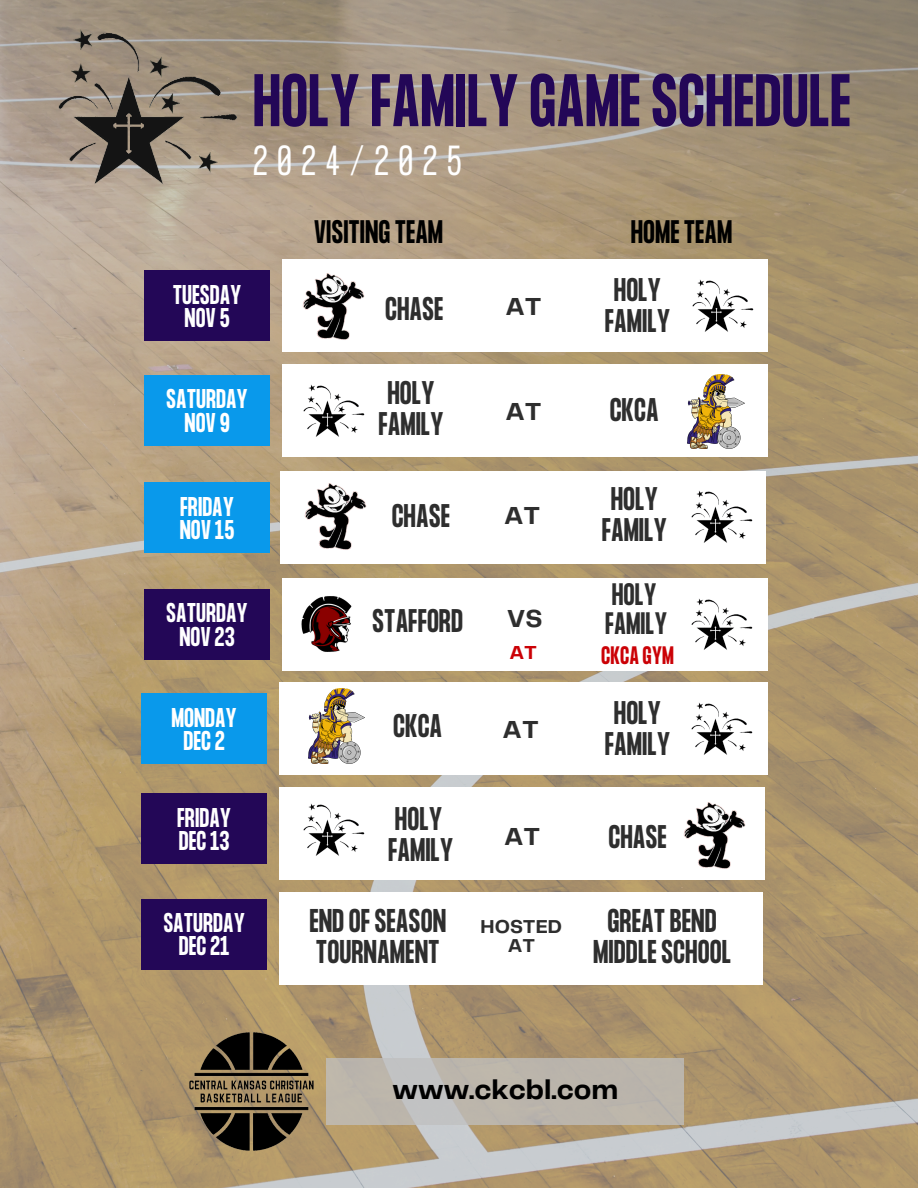
<style>
.page{position:relative;width:918px;height:1188px;background:#fff}
.page>*{position:absolute;margin:0;border:0;box-sizing:border-box;transform-origin:0 0}
.t1{font:700 64.95px "Formula Condensed";color:#230757}
.t2{font:36.75px "Formula Condensed";letter-spacing:.25em;color:#fff}
.t3{font:700 28.8px/31.5px "Formula Condensed";color:#2e2e2e}
.t4{font:700 28.65px/31.5px "Formula Condensed";color:#2e2e2e;text-align:center}
.t5{font:700 28.5px "Formula Condensed";color:#000}
.t6{font:700 28.05px "Telegraf";color:#000}
.t7{font:700 27.15px/29.2px "Formula Condensed";color:#2e2e2e}
.t8{font:700 25.65px "Telegraf";color:#2e2e2e}
.t9{font:700 23.7px/23.5px "Formula Condensed";color:#fff;text-align:center}
.t10{font:700 22.05px "Formula Condensed";color:#cb0106}
.t11{font:700 19.5px "Telegraf";color:#cb0106}
.t12{font:700 19.35px "Telegraf";color:#2e2e2e}
</style>
<div class="page">
<img style="left:0;top:0;width:918px;height:1188px">
<div style="left:282px;top:260px;width:486px;height:92px;background:#fff"></div>
<div style="left:282px;top:364px;width:486px;height:92px;background:#fff"></div>
<div style="left:282px;top:578px;width:486px;height:93px;background:#fff"></div>
<div style="left:279px;top:787px;width:486px;height:93px;background:#fff"></div>
<div style="left:279px;top:682px;width:489px;height:93px;background:#fff"></div>
<img style="left:308px;top:689px;width:57px;height:74px">
<img style="left:693px;top:279px;width:61px;height:53px">
<img style="left:304px;top:385px;width:61px;height:52px">
<img style="left:692px;top:598px;width:60px;height:52px">
<img style="left:301px;top:596px;width:51px;height:56px">
<img style="left:302px;top:273px;width:63px;height:67px">
<div style="left:144px;top:270px;width:126px;height:71px;background:#230757"></div>
<div style="left:144px;top:375px;width:126px;height:70px;background:#0999eb"></div>
<div style="left:144px;top:482px;width:126px;height:71px;background:#0999eb"></div>
<div style="left:144px;top:589px;width:126px;height:71px;background:#230757"></div>
<div style="left:141px;top:693px;width:126px;height:71px;background:#0999eb"></div>
<div style="left:141px;top:793px;width:126px;height:71px;background:#230757"></div>
<div style="left:141px;top:899px;width:126px;height:71px;background:#230757"></div>
<img style="left:683px;top:802px;width:63px;height:67px">
<img style="left:57px;top:29px;width:181px;height:157px">
<div style="left:280px;top:471px;width:486px;height:93px;background:#fff"></div>
<img style="left:692px;top:490px;width:60px;height:53px">
<img style="left:692px;top:702px;width:60px;height:53px">
<img style="left:304px;top:804px;width:61px;height:52px">
<img style="left:175px;top:1016px;width:152px;height:152px">
<svg style="left:327px;top:1058px;width:357px;height:67px;fill:#bcb5ab"></svg>
<div style="left:279px;top:892px;width:483px;height:92px;background:#fff"></div>
<img style="left:688px;top:374px;width:56px;height:75px">
<img style="left:304px;top:483px;width:63px;height:67px">
<p class="t1" style="left:253px;top:68px;width:600px">HOLY FAMILY GAME SCHEDULE</p>
<h5 class="t2" style="left:253px;top:142px;width:211px">2024/2025</h5>
<p class="t9" style="left:173px;top:285px;width:70px">TUESDAY<br>NOV 5</p>
<h3 class="t9" style="left:166px;top:389px;width:83px">SATURDAY<br>NOV 9</h3>
<h5 class="t9" style="left:180px;top:497px;width:56px;text-align:left">FRIDAY<br>NOV 15</h5>
<h3 class="t9" style="left:166px;top:604px;width:83px">SATURDAY<br>NOV 23</h3>
<h3 class="t9" style="left:171px;top:708px;width:67px">MONDAY<br>DEC 2</h3>
<p class="t9" style="left:177px;top:808px;width:56px;text-align:left">FRIDAY<br>DEC 13</p>
<h3 class="t5" style="left:314px;top:217px;width:131px">VISITING TEAM</h3>
<h5 class="t4" style="left:385px;top:295px;width:60px">CHASE</h5>
<h3 class="t4" style="left:378px;top:379px;width:67px">HOLY<br>FAMILY</h3>
<p class="t4" style="left:392px;top:503px;width:60px">CHASE</p>
<h2 class="t4" style="left:372px;top:608px;width:92px">STAFFORD</h2>
<h5 class="t4" style="left:393px;top:712px;width:51px">CKCA</h5>
<h3 class="t4" style="left:388px;top:805px;width:67px;text-align:left">HOLY<br>FAMILY</h3>
<h3 class="t8" style="left:505px;top:296px;width:38px">AT</h3>
<p class="t8" style="left:505px;top:400px;width:38px">AT</p>
<p class="t8" style="left:504px;top:505px;width:38px">AT</p>
<h5 class="t8" style="left:507px;top:607px;width:37px">VS</h5>
<h3 class="t5" style="left:631px;top:217px;width:103px">HOMETEAM</h3>
<h5 class="t4" style="left:605px;top:277px;width:67px">HOLY<br>FAMILY</h5>
<h3 class="t4" style="left:610px;top:396px;width:51px">CKCA</h3>
<h3 class="t4" style="left:602px;top:486px;width:67px">HOLY<br>FAMILY</h3>
<p class="t7" style="left:605px;top:582px;width:64px">HOLY<br>FAMILY</p>
<p class="t11" style="left:509px;top:645px;width:29px">AT</p>
<h4 class="t10" style="left:601px;top:644px;width:74px">CKCA GYM</h4>
<h5 class="t8" style="left:503px;top:719px;width:38px">AT</h5>
<h5 class="t8" style="left:504px;top:825px;width:38px">AT</h5>
<h6 class="t4" style="left:605px;top:699px;width:67px">HOLY<br>FAMILY</h6>
<p class="t4" style="left:608px;top:824px;width:60px">CHASE</p>
<h5 class="t9" style="left:163px;top:913px;width:83px">SATURDAY<br>DEC 21</h5>
<h5 class="t3" style="left:309px;top:907px;width:138px">END OF SEASON<br>TOURNAMENT</h5>
<p class="t12" style="left:481px;top:918px;width:83px">HOSTED</p>
<h3 class="t12" style="left:508px;top:937px;width:29px">AT</h3>
<h3 class="t3" style="left:593px;top:907px;width:139px;text-align:center">GREAT BEND<br>MIDDLE SCHOOL</h3>
<h3 class="t6" style="left:393px;top:1078px;width:227px">www.ckcbl.com</h3>
</div>
